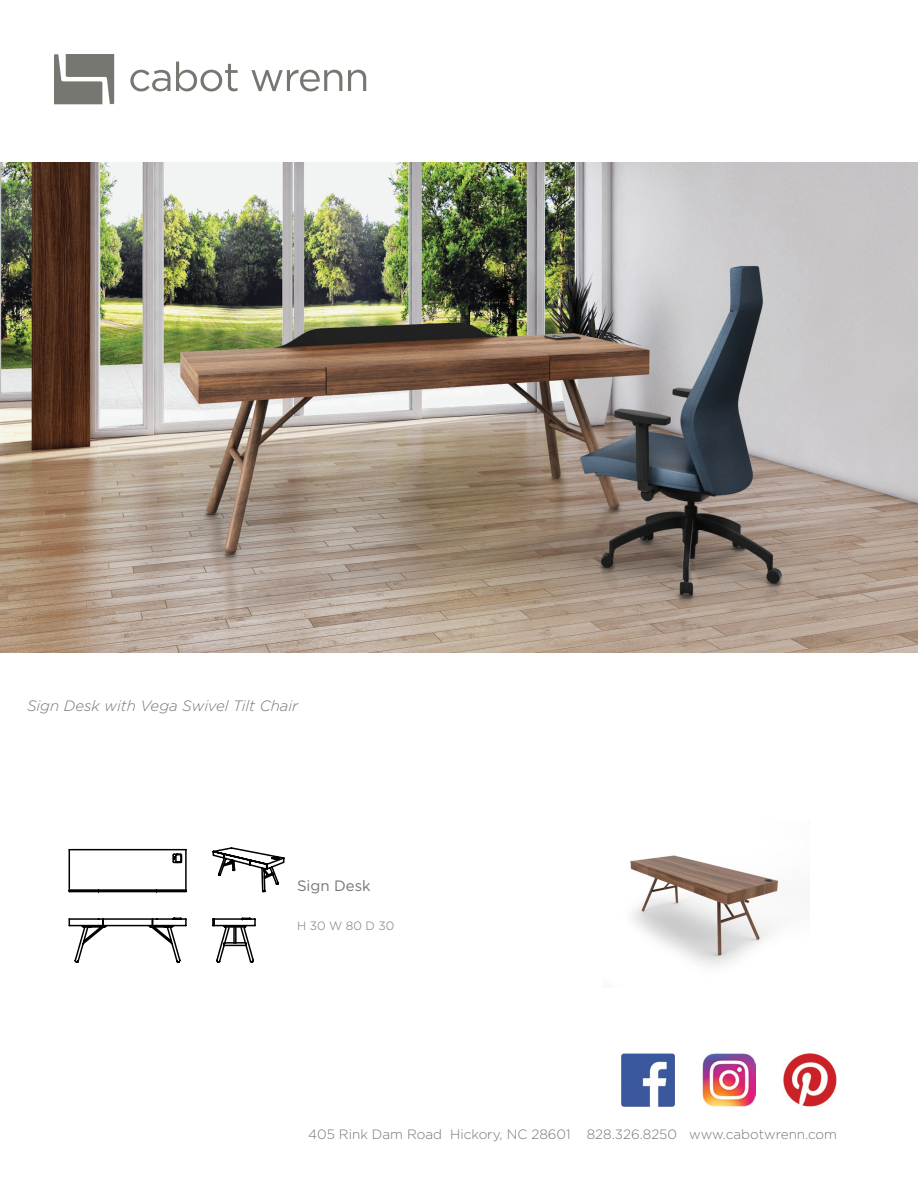
<style>
.page{position:relative;width:918px;height:1188px;background:#fff}
.page>*{position:absolute;margin:0;border:0;box-sizing:border-box;transform-origin:0 0}
.t1{font:italic 300 15px "Gotham";color:#767771}
.t2{font:15px "Gotham";color:#767771}
.t3{font:300 13.5px "Gotham";color:#767771}
.t4{font:300 12px "Gotham";color:#767771}
</style>
<div class="page">
<svg style="left:130px;top:70px;width:40px;height:21px"></svg>
<svg style="left:176px;top:62px;width:62px;height:29px"></svg>
<svg style="left:251px;top:70px;width:91px;height:21px"></svg>
<svg style="left:348px;top:70px;width:18px;height:21px"></svg>
<svg style="left:54px;top:54px;width:60px;height:50px"></svg>
<img style="left:630px;top:855px;width:149px;height:112px">
<img style="left:621px;top:1053px;width:54px;height:54px">
<img style="left:702px;top:1053px;width:54px;height:54px">
<img style="left:783px;top:1053px;width:54px;height:54px">
<img style="left:0;top:162px;width:918px;height:491px">
<svg style="left:68px;top:847px;width:217px;height:116px"></svg>
<p class="t1" style="left:27px;top:696px;width:273px">Sign Desk with Vega Swivel Tilt Chair</p>
<p class="t2" style="left:297px;top:876px;width:75px">Sign Desk</p>
<p class="t4" style="left:297px;top:918px;width:99px">H 30 W 80 D 30</p>
<p class="t3" style="left:308px;top:1126px;width:530px">405 Rink Dam Road Hickory, NC 28601 828.326.8250 www.cabotwrenn.com</p>
</div>
